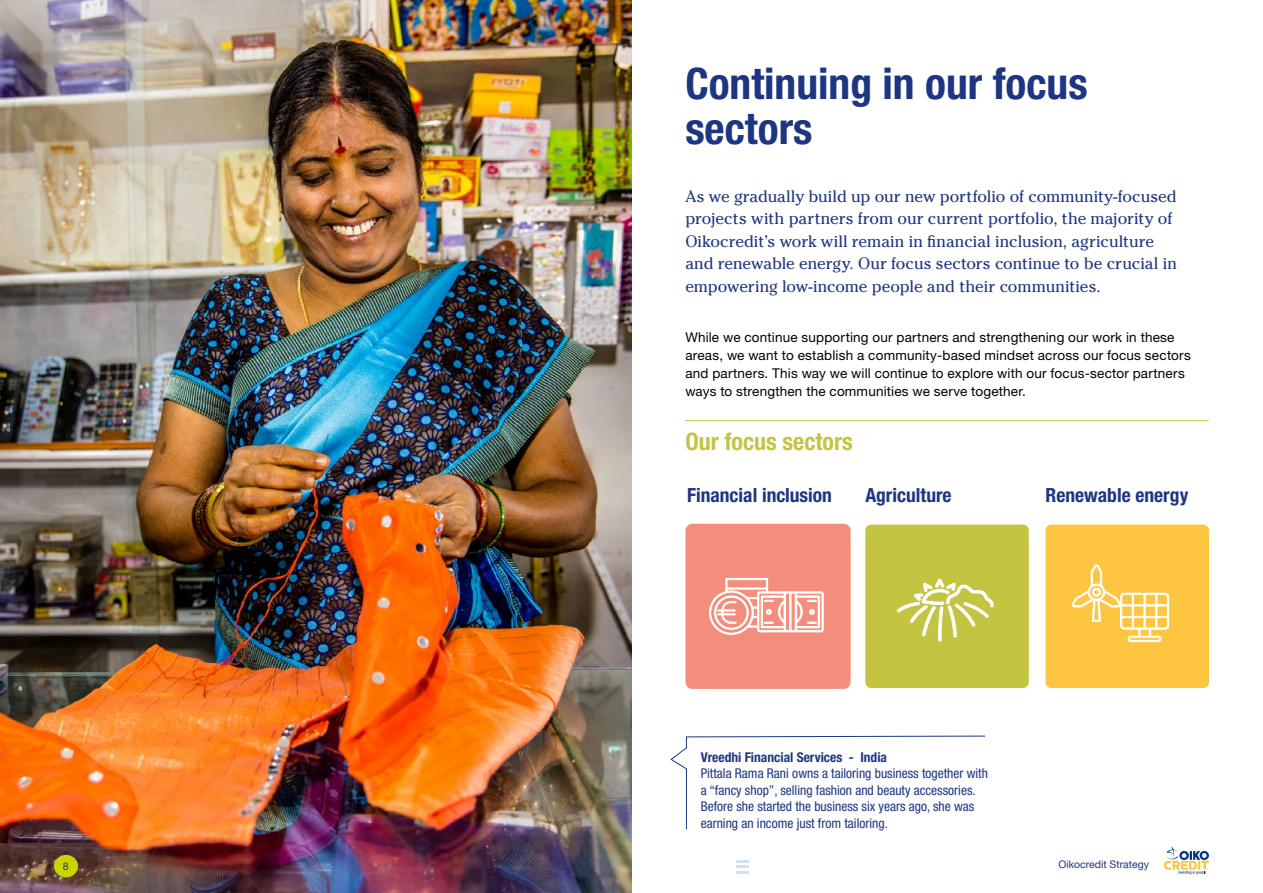
<style>
.page{position:relative;width:1263px;height:893px;background:#fff}
.page>*{position:absolute;margin:0;border:0;box-sizing:border-box;transform-origin:0 0}
.t1{font:700 condensed 43.5px/45px "Helvetica Neue LT Std";color:#1e3582}
.t2{font:700 condensed 24px "Helvetica Neue LT Std";color:#c4c443}
.t3{font:700 condensed 19.5px "Helvetica Neue LT Std";color:#1e3582}
.t4{font:16.5px/22.5px "Cheltenham Std";letter-spacing:-.005em;color:#1f3682}
.t5{font:13.5px/18px "Helvetica Neue LT Std";letter-spacing:.015em;color:#000}
.t6{font:condensed 13.5px/16.5px "Helvetica Neue LT Std";color:#1e3582}
.t7{font:700 condensed 13.5px "Helvetica Neue LT Std";color:#1e3582}
.t8{font:10.5px "Helvetica Neue LT Std";color:#1f3682}
</style>
<div class="page">
<div style="left:686px;top:525px;width:164px;height:163px;background:#f28e7b;border-radius:6px"></div>
<div style="left:685px;top:524px;width:166px;height:165px;border:2px solid #f28e7b;border-radius:6px"></div>
<div style="left:865px;top:525px;width:164px;height:163px;background:#c4c443;border-radius:6px"></div>
<div style="left:1045px;top:525px;width:164px;height:163px;background:#fdc540;border-radius:6px"></div>
<img style="left:0;top:0;width:631px;height:893px">
<hr style="left:685px;top:420px;width:524px;height:1px;background:#c4c443">
<svg style="left:709px;top:578px;width:115px;height:57px"></svg>
<svg style="left:897px;top:578px;width:97px;height:64px"></svg>
<svg style="left:1072px;top:564px;width:97px;height:78px"></svg>
<svg style="left:670px;top:735px;width:315px;height:95px"></svg>
<svg style="left:1164px;top:847px;width:45px;height:27px"></svg>
<div style="left:54px;top:855px;width:24px;height:22px;background:#c9d400;border-radius:50%"></div>
<svg style="left:736px;top:860px;width:12px;height:14px"></svg>
<h1 class="t1" style="left:685px;top:60px;width:404px">Continuing in our focus sectors</h1>
<p class="t4" style="left:685px;top:185px;width:493px">As we gradually build up our new portfolio of community-focused projects with partners from our current portfolio, the majority of Oikocredit’s work will remain in financial inclusion, agriculture and renewable energy. Our focus sectors continue to be crucial in empowering low-income people and their communities.</p>
<p class="t5" style="left:685px;top:328px;width:507px">While we continue supporting our partners and strengthening our work in these areas, we want to establish a community-based mindset across our focus sectors and partners. This way we will continue to explore with our focus-sector partners ways to strengthen the communities we serve together.</p>
<h2 class="t2" style="left:685px;top:427px;width:169px">Our focus sectors</h2>
<p class="t3" style="left:687px;top:483px;width:146px">Financial inclusion</p>
<p class="t3" style="left:865px;top:483px;width:88px">Agriculture</p>
<p class="t3" style="left:1045px;top:483px;width:144px">Renewable energy</p>
<p class="t7" style="left:701px;top:749px;width:188px">Vreedhi Financial Services - India</p>
<p class="t6" style="left:701px;top:765px;width:289px">Pittala Rama Rani owns a tailoring business together with a “fancy shop”, selling fashion and beauty accessories.<br>Before she started the business six years ago, she was earning an income just from tailoring.</p>
<p class="t8" style="left:63px;top:859px;width:7px">8</p>
<p class="t8" style="left:1058px;top:858px;width:92px">Oikocredit Strategy</p>
</div>
